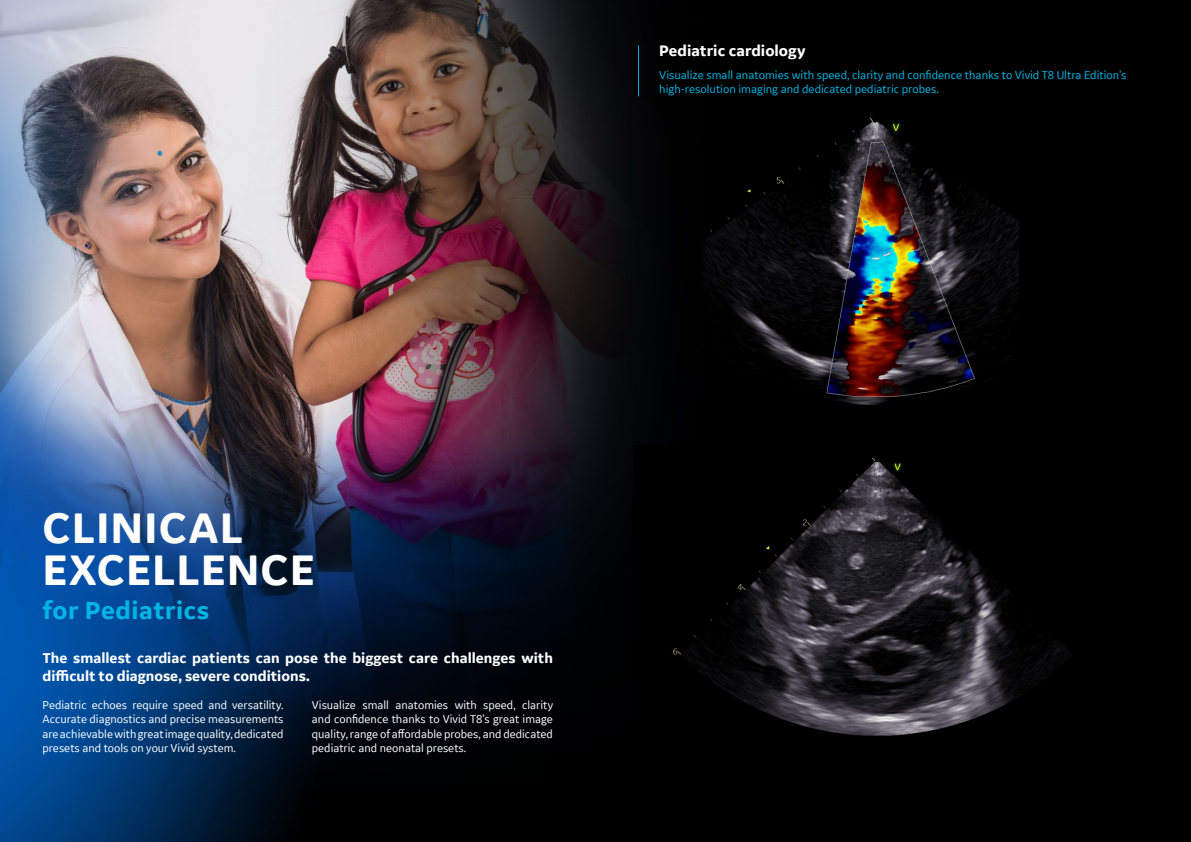
<style>
.page{position:relative;width:1191px;height:842px;background:#fff}
.page>*{position:absolute;margin:0;border:0;box-sizing:border-box;transform-origin:0 0}
.t1{font:700 45px/42px "GE Inspira Sans";letter-spacing:.02em;color:#fff}
.t2{font:700 26px "GE Inspira Sans";letter-spacing:.02em;color:#00b5e5}
.t3{font:700 16px "GE Inspira Sans";color:#fff}
.t4{font:700 15px/18px "GE Inspira Sans";color:#fff}
.t5{font:12px/14.4px "GE Inspira Sans";color:#fff;text-align:justify}
.t6{font:12px/14.4px "GE Inspira Sans";color:#00b5e5}
</style>
<div class="page">
<img style="left:0;top:0;width:1191px;height:842px">
<img style="left:704px;top:109px;width:314px;height:320px">
<img style="left:633px;top:445px;width:477px;height:312px">
<hr style="left:638px;top:45px;width:1px;height:51px;background:#00b5e5">
<h3 class="t3" style="left:659px;top:40px;width:148px">Pediatric cardiology</h3>
<p class="t6" style="left:659px;top:67px;width:468px">Visualize small anatomies with speed, clarity and confidence thanks to Vivid T8 Ultra Edition’s high-resolution imaging and dedicated pediatric probes.</p>
<h1 class="t1" style="left:43px;top:506px;width:274px">CLINICAL<br>EXCELLENCE</h1>
<h2 class="t2" style="left:43px;top:594px;width:168px">for Pediatrics</h2>
<p class="t4" style="left:43px;top:649px;width:512px">The smallest cardiac patients can pose the biggest care challenges with difficult to diagnose, severe conditions.</p>
<p class="t5" style="left:43px;top:697px;width:242px">Pediatric echoes require speed and versatility.<br>Accurate diagnostics and precise measurements are achievable with great image quality, dedicated presets and tools on your Vivid system.</p>
<p class="t5" style="left:312px;top:697px;width:243px">Visualize small anatomies with speed, clarity and confidence thanks to Vivid T8’s great image quality, range of affordable probes, and dedicated pediatric and neonatal presets.</p>
</div>
